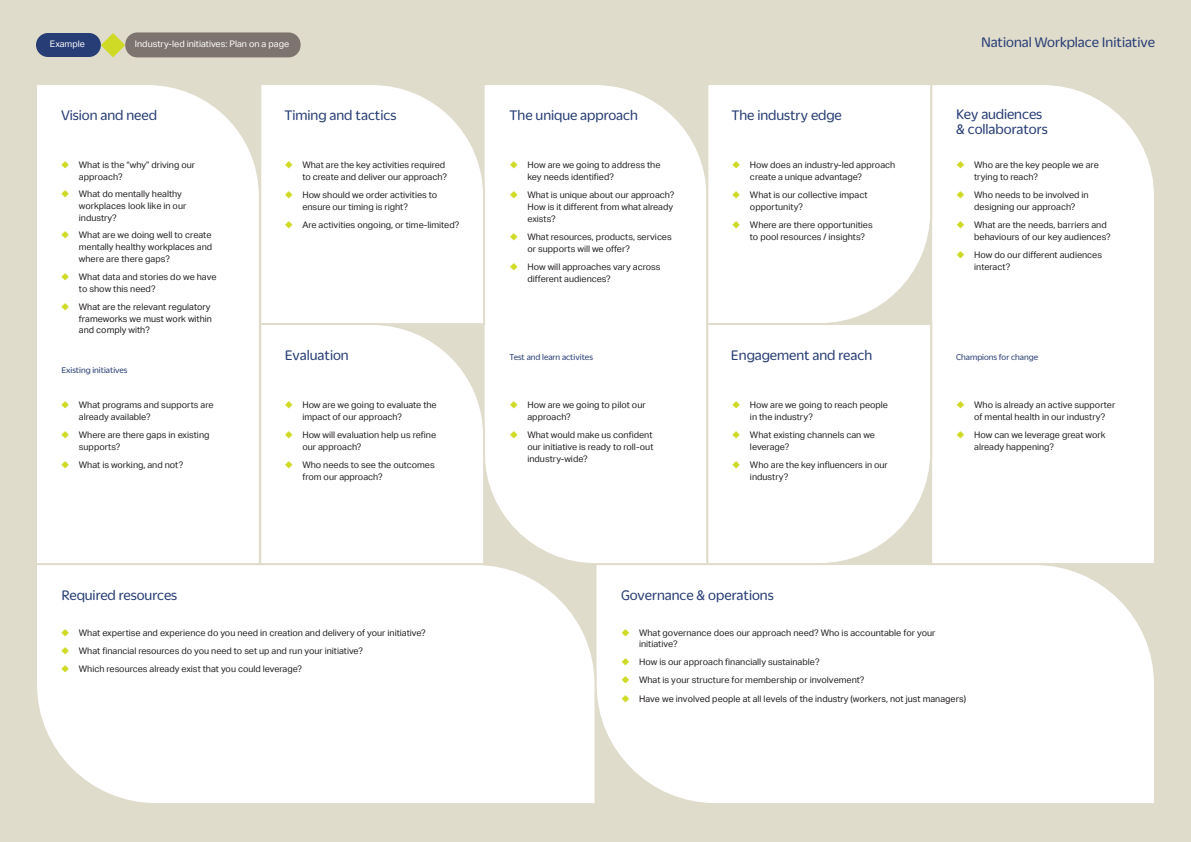
<style>
.page{position:relative;width:1191px;height:842px;background:#e0dccb}
.page>*{position:absolute;margin:0;border:0;box-sizing:border-box;transform-origin:0 0}
._3_-_body_copy{font:15px/15px "Duplicate Soft";color:#273d75}
.t1{font:9px/12px "Aktiv Grotesk";color:#231f20}
._3_-_body_copy-2{font:9px "Duplicate Soft";color:#273d75}
._3_-_body_copy-3{font:9px "Aktiv Grotesk";color:#fff}
</style>
<div class="page">
<div style="left:597px;top:566px;width:557px;height:237px;background:#fff"></div>
<div style="left:37px;top:566px;width:560px;height:237px;background:#fff"></div>
<div style="left:933px;top:85px;width:221px;height:481px;background:#fff"></div>
<div style="left:37px;top:85px;width:221px;height:481px;background:#fff"></div>
<div style="left:486px;top:85px;width:219px;height:481px;background:#fff"></div>
<svg style="left:705px;top:85px;width:228px;height:237px;background:#fcfcfb"></svg>
<svg style="left:258px;top:85px;width:228px;height:237px;background:#fcfcfb"></svg>
<svg style="left:705px;top:322px;width:228px;height:244px;background:#fcfcfa"></svg>
<svg style="left:258px;top:322px;width:228px;height:244px;background:#fcfcfa"></svg>
<div style="left:36px;top:33px;width:65px;height:24px;background:#273d75;border-radius:12px"></div>
<div style="left:125px;top:32px;width:175px;height:25px;background:#7e746f;border-radius:12px"></div>
<svg style="left:101px;top:33px;width:24px;height:24px"></svg>
<svg style="left:62px;top:161px;width:7px;height:7px"></svg>
<svg style="left:62px;top:190px;width:7px;height:7px"></svg>
<svg style="left:62px;top:231px;width:7px;height:8px"></svg>
<svg style="left:62px;top:272px;width:7px;height:8px"></svg>
<svg style="left:62px;top:302px;width:7px;height:8px"></svg>
<svg style="left:62px;top:401px;width:7px;height:8px"></svg>
<svg style="left:62px;top:431px;width:7px;height:8px"></svg>
<svg style="left:62px;top:461px;width:7px;height:8px"></svg>
<svg style="left:62px;top:629px;width:7px;height:8px"></svg>
<svg style="left:62px;top:647px;width:7px;height:8px"></svg>
<svg style="left:62px;top:665px;width:7px;height:8px"></svg>
<svg style="left:622px;top:629px;width:7px;height:8px"></svg>
<svg style="left:622px;top:658px;width:7px;height:7px"></svg>
<svg style="left:622px;top:676px;width:7px;height:7px"></svg>
<svg style="left:622px;top:695px;width:7px;height:7px"></svg>
<svg style="left:510px;top:161px;width:7px;height:7px"></svg>
<svg style="left:510px;top:191px;width:7px;height:7px"></svg>
<svg style="left:510px;top:233px;width:7px;height:7px"></svg>
<svg style="left:510px;top:263px;width:7px;height:7px"></svg>
<svg style="left:510px;top:401px;width:7px;height:8px"></svg>
<svg style="left:510px;top:431px;width:7px;height:8px"></svg>
<svg style="left:285px;top:161px;width:7px;height:7px"></svg>
<svg style="left:285px;top:191px;width:7px;height:7px"></svg>
<svg style="left:285px;top:221px;width:7px;height:7px"></svg>
<svg style="left:285px;top:401px;width:7px;height:8px"></svg>
<svg style="left:285px;top:431px;width:7px;height:8px"></svg>
<svg style="left:285px;top:461px;width:7px;height:8px"></svg>
<svg style="left:732px;top:161px;width:8px;height:7px"></svg>
<svg style="left:732px;top:191px;width:8px;height:7px"></svg>
<svg style="left:732px;top:221px;width:8px;height:7px"></svg>
<svg style="left:732px;top:401px;width:8px;height:8px"></svg>
<svg style="left:732px;top:431px;width:8px;height:8px"></svg>
<svg style="left:732px;top:461px;width:8px;height:8px"></svg>
<svg style="left:957px;top:161px;width:7px;height:7px"></svg>
<svg style="left:957px;top:191px;width:7px;height:7px"></svg>
<svg style="left:957px;top:221px;width:7px;height:7px"></svg>
<svg style="left:957px;top:251px;width:7px;height:7px"></svg>
<svg style="left:957px;top:401px;width:7px;height:8px"></svg>
<svg style="left:957px;top:431px;width:7px;height:8px"></svg>
<p class="_3_-_body_copy-3" style="left:50px;top:39px;width:36px">Example</p>
<p class="_3_-_body_copy-3" style="left:135px;top:39px;width:156px">Industry-led initiatives: Plan on a page</p>
<p class="_3_-_body_copy" style="left:981px;top:33px;width:175px">National Workplace Initiative</p>
<p class="_3_-_body_copy" style="left:62px;top:106px;width:97px">Vision and need</p>
<p class="_3_-_body_copy" style="left:284px;top:106px;width:114px">Timing and tactics</p>
<p class="_3_-_body_copy" style="left:509px;top:106px;width:130px">The unique approach</p>
<p class="_3_-_body_copy" style="left:731px;top:106px;width:112px">The industry edge</p>
<p class="_3_-_body_copy" style="left:956px;top:106px;width:93px">Key audiences &amp; collaborators</p>
<p class="t1" style="left:79px;top:159px;width:118px">What is the “why” driving our approach?</p>
<p class="t1" style="left:79px;top:188px;width:109px">What do mentally healthy workplaces look like in our industry?</p>
<p class="t1" style="left:79px;top:229px;width:135px;text-align:justify">What are we doing well to create mentally healthy workplaces and where are there gaps?</p>
<p class="t1" style="left:79px;top:270px;width:139px">What data and stories do we have to show this need?</p>
<p class="t1" style="left:79px;top:301px;width:135px;line-height:11.6px">What are the relevant regulatory frameworks we must work within and comply with?</p>
<p class="t1" style="left:302px;top:159px;width:146px">What are the key activities required to create and deliver our approach?</p>
<p class="t1" style="left:302px;top:189px;width:136px">How should we order activities to ensure our timing is right?</p>
<p class="t1" style="left:302px;top:219px;width:158px">Are activities ongoing, or time-limited?</p>
<p class="t1" style="left:527px;top:159px;width:135px">How are we going to address the key needs identified?</p>
<p class="t1" style="left:527px;top:189px;width:148px">What is unique about our approach?<br>How is it different from what already exists?</p>
<p class="t1" style="left:527px;top:231px;width:146px">What resources, products, services or supports will we offer?</p>
<p class="t1" style="left:527px;top:261px;width:135px">How will approaches vary across different audiences?</p>
<p class="t1" style="left:750px;top:159px;width:147px">How does an industry-led approach create a unique advantage?</p>
<p class="t1" style="left:750px;top:189px;width:119px">What is our collective impact opportunity?</p>
<p class="t1" style="left:750px;top:219px;width:124px">Where are there opportunities to pool resources / insights?</p>
<p class="t1" style="left:974px;top:159px;width:126px">Who are the key people we are trying to reach?</p>
<p class="t1" style="left:974px;top:189px;width:116px">Who needs to be involved in designing our approach?</p>
<p class="t1" style="left:974px;top:219px;width:138px">What are the needs, barriers and behaviours of our key audiences?</p>
<p class="t1" style="left:974px;top:249px;width:129px">How do our different audiences interact?</p>
<p class="_3_-_body_copy" style="left:285px;top:346px;width:65px">Evaluation</p>
<p class="_3_-_body_copy" style="left:731px;top:346px;width:143px">Engagement and reach</p>
<p class="_3_-_body_copy-2" style="left:509px;top:351px;width:85px">Test and learn activites</p>
<p class="_3_-_body_copy-2" style="left:956px;top:351px;width:83px">Champions for change</p>
<p class="_3_-_body_copy-2" style="left:61px;top:364px;width:68px">Existing initiatives</p>
<p class="t1" style="left:79px;top:399px;width:136px">What programs and supports are already available?</p>
<p class="t1" style="left:79px;top:429px;width:132px">Where are there gaps in existing supports?</p>
<p class="t1" style="left:79px;top:459px;width:106px">What is working, and not?</p>
<p class="t1" style="left:302px;top:399px;width:136px">How are we going to evaluate the impact of our approach?</p>
<p class="t1" style="left:302px;top:429px;width:135px">How will evaluation help us refine our approach?</p>
<p class="t1" style="left:302px;top:459px;width:134px">Who needs to see the outcomes from our approach?</p>
<p class="t1" style="left:527px;top:399px;width:120px">How are we going to pilot our approach?</p>
<p class="t1" style="left:527px;top:429px;width:127px;text-align:justify">What would make us confident our initiative is ready to roll-out industry-wide?</p>
<p class="t1" style="left:750px;top:399px;width:140px">How are we going to reach people in the industry?</p>
<p class="t1" style="left:750px;top:429px;width:126px">What existing channels can we leverage?</p>
<p class="t1" style="left:750px;top:459px;width:139px">Who are the key influencers in our industry?</p>
<p class="t1" style="left:974px;top:399px;width:143px">Who is already an active supporter of mental health in our industry?</p>
<p class="t1" style="left:974px;top:429px;width:133px">How can we leverage great work already happening?</p>
<p class="_3_-_body_copy" style="left:61px;top:586px;width:117px">Required resources</p>
<p class="_3_-_body_copy" style="left:621px;top:586px;width:154px">Governance &amp; operations</p>
<p class="t1" style="left:79px;top:627px;width:348px">What expertise and experience do you need in creation and delivery of your initiative?</p>
<p class="t1" style="left:79px;top:645px;width:285px">What financial resources do you need to set up and run your initiative?</p>
<p class="t1" style="left:79px;top:663px;width:225px">Which resources already exist that you could leverage?</p>
<p class="t1" style="left:639px;top:628px;width:298px;line-height:10.8px">What governance does our approach need? Who is accountable for your initiative?</p>
<p class="t1" style="left:639px;top:653px;width:328px;line-height:18.4px">How is our approach financially sustainable?<br>What is your structure for membership or involvement?<br>Have we involved people at all levels of the industry (workers, not just managers)</p>
</div>
